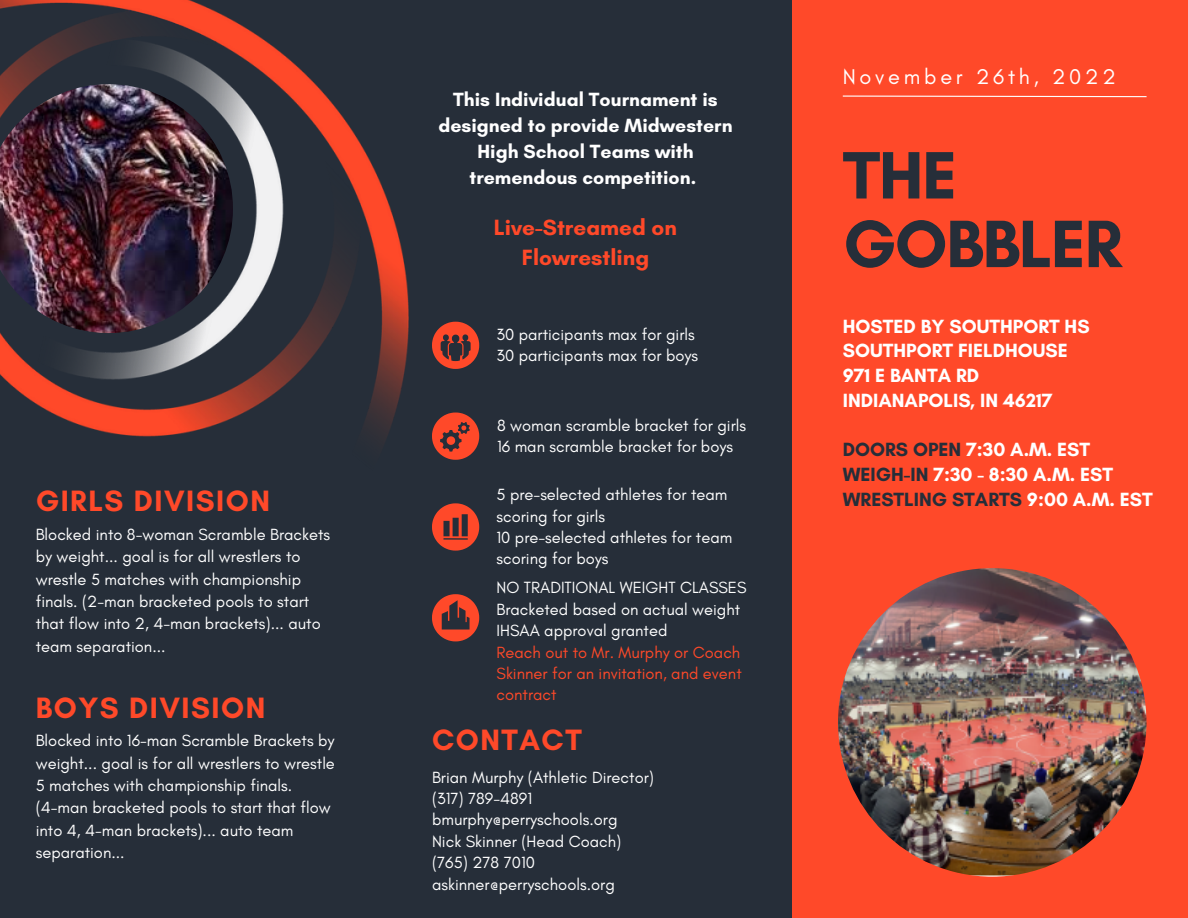
<style>
.page{position:relative;width:1188px;height:918px;background:#262e39}
.page>*{position:absolute;margin:0;border:0;box-sizing:border-box;transform-origin:0 0}
.t1{font:700 68.25px/68.7px "Glacial Indifference";letter-spacing:-.02em;color:#262e39}
.t2{font:700 30px "Glacial Indifference";letter-spacing:.05em;color:#ff4929}
.t3{font:700 22.5px/30.3px "Glacial Indifference";color:#ff4929;text-align:center}
.t4{font:21.75px "Glacial Indifference";letter-spacing:.175em;color:#fff}
.t5{font:700 19.5px/24.8px "Glacial Indifference";color:#fff}
.t6{font:16.5px/21.3px "Glacial Indifference";color:#fff}
.t7{font:16.5px/21.3px "Glacial Indifference";color:#ff4929;text-align:justify}
.s1{color:#262e39}
</style>
<div class="page">
<div style="left:792px;top:0;width:396px;height:918px;background:#ff4929"></div>
<img style="left:838px;top:568px;width:309px;height:309px;border-radius:50%">
<img style="left:0;top:0;width:408px;height:441px">
<img style="left:0;top:84px;width:233px;height:249px">
<svg style="left:842px;top:95px;width:305px;height:3px"></svg>
<svg style="left:432px;top:322px;width:47px;height:47px"></svg>
<svg style="left:432px;top:413px;width:47px;height:47px"></svg>
<svg style="left:432px;top:503px;width:47px;height:48px"></svg>
<svg style="left:432px;top:594px;width:47px;height:47px"></svg>
<h2 class="t2" style="left:36px;top:483px;width:236px">GIRLS DIVISION</h2>
<p class="t6" style="left:36px;top:523px;width:296px;line-height:22.4px">Blocked into 8-woman Scramble Brackets by weight... goal is for all wrestlers to wrestle 5 matches with championship finals. (2-man bracketed pools to start that flow into 2, 4-man brackets)... auto team separation...</p>
<h2 class="t2" style="left:36px;top:690px;width:231px">BOYS DIVISION</h2>
<p class="t6" style="left:36px;top:729px;width:301px;line-height:22.4px">Blocked into 16-man Scramble Brackets by weight... goal is for all wrestlers to wrestle 5 matches with championship finals. (4-man bracketed pools to start that flow into 4, 4-man brackets)... auto team separation...</p>
<p class="t5" style="left:438px;top:87px;width:296px;line-height:25.8px;text-align:center">This Individual Tournament is designed to provide Midwestern<br>High School Teams with tremendous competition.</p>
<h3 class="t3" style="left:494px;top:212px;width:185px">Live-Streamed on<br>Flowrestling</h3>
<p class="t6" style="left:497px;top:323px;width:203px">30 participants max for girls<br>30 participants max for boys</p>
<p class="t6" style="left:497px;top:414px;width:250px">8 woman scramble bracket for girls<br>16 man scramble bracket for boys</p>
<p class="t6" style="left:497px;top:484px;width:237px">5 pre-selected athletes for team scoring for girls<br>10 pre-selected athletes for team scoring for boys</p>
<p class="t6" style="left:497px;top:577px;width:252px">NO TRADITIONAL WEIGHT CLASSES<br>Bracketed based on actual weight<br>IHSAA approval granted</p>
<p class="t7" style="left:497px;top:641px;width:247px">Reach out to Mr. Murphy or Coach Skinner for an invitation, and event contract</p>
<h2 class="t2" style="left:432px;top:722px;width:151px">CONTACT</h2>
<p class="t6" style="left:432px;top:766px;width:224px">Brian Murphy (Athletic Director) (317) 789-4891 bmurphy@perryschools.org<br>Nick Skinner (Head Coach) (765) 278 7010 askinner@perryschools.org</p>
<h3 class="t4" style="left:843px;top:63px;width:274px">November 26th, 2022</h3>
<h1 class="t1" style="left:843px;top:140px;width:281px">THE<br>GOBBLER</h1>
<p class="t5" style="left:843px;top:313px;width:248px">HOSTED BY SOUTHPORT HS<br>SOUTHPORT FIELDHOUSE<br>971 E BANTA RD<br>INDIANAPOLIS, IN 46217</p>
<p class="t5" style="left:843px;top:437px;width:312px"><span class="s1">DOORS OPEN</span> 7:30 A.M. EST<br><span class="s1">WEIGH-IN</span> 7:30 - 8:30 A.M. EST<br><span class="s1">WRESTLING STARTS</span> 9:00 A.M. EST</p>
</div>
